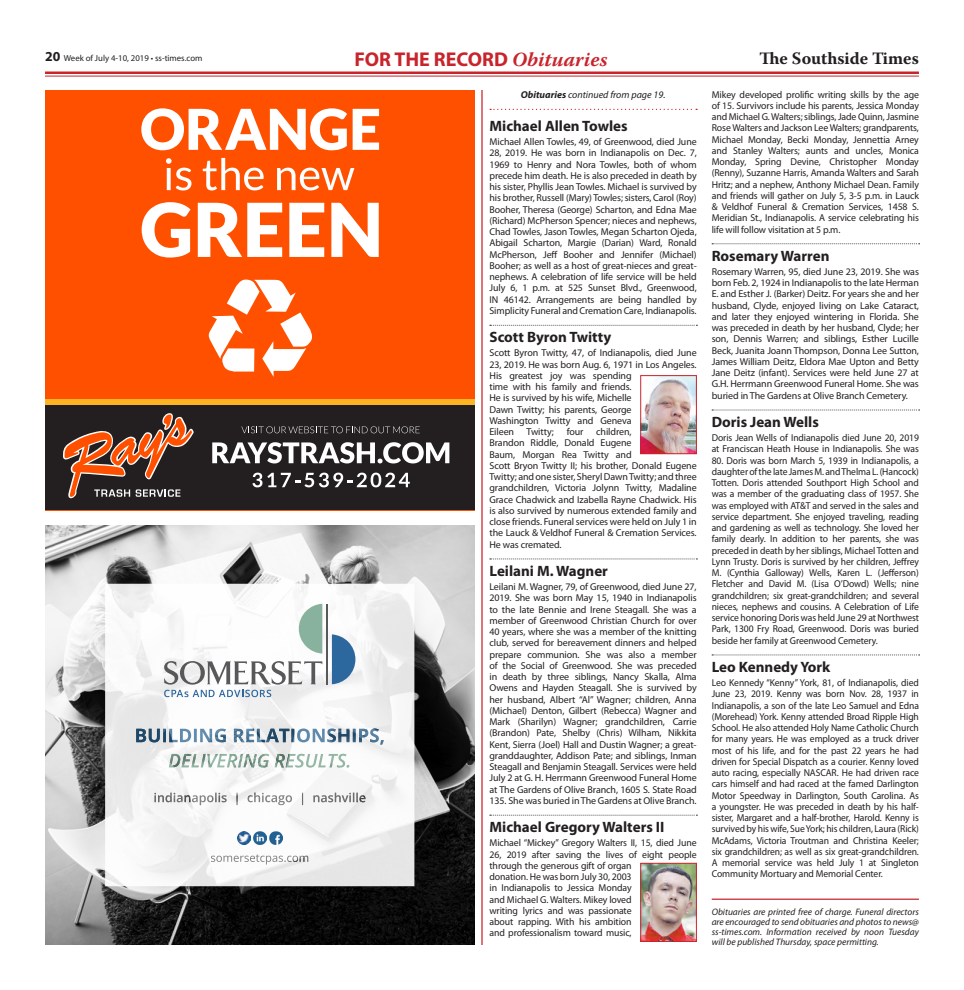
<style>
.page{position:relative;width:964px;height:990px;background:#fff}
.page>*{position:absolute;margin:0;border:0;box-sizing:border-box;transform-origin:0 0}
.Briefs{font:700 20px "Myriad Pro";color:#c8242b}
.t1{font:700 17.38px "Warnock Pro";color:#231f20}
.Obits_Headline{font:700 15px "Myriad Pro";color:#231f20}
.Obits_Copy{font:10px/11.2px "Myriad Pro";letter-spacing:-.01em;color:#231f20;text-align:justify}
.Obits_Copy-2{font:10px/11.2px "Myriad Pro";letter-spacing:-.01em;color:#231f20;text-align:justify;scale:.96 1}
.Captions_for_Photos{font:italic 10px "Myriad Pro";color:#231f20}
.Captions_for_Photos-2{font:italic 9.38px/10px "Myriad Pro";color:#231f20;text-align:justify}
.t2{font:8.75px "Myriad Pro";color:#231f20}
.s1{font-family:"Warnock Pro";font-style:italic}
.s2{font-weight:700}
.s3{font-weight:700;font-size:13.75px}
</style>
<div class="page">
<svg style="left:489px;top:325px;width:208px;height:1px"></svg>
<svg style="left:489px;top:559px;width:208px;height:1px"></svg>
<svg style="left:489px;top:815px;width:208px;height:1px"></svg>
<svg style="left:711px;top:243px;width:208px;height:1px"></svg>
<svg style="left:711px;top:410px;width:208px;height:1px"></svg>
<svg style="left:711px;top:655px;width:208px;height:1px"></svg>
<img style="left:642px;top:865px;width:52px;height:75px">
<div style="left:640px;top:863px;width:56px;height:79px;border:1px solid #c8242b"></div>
<img style="left:642px;top:377px;width:52px;height:75px">
<div style="left:640px;top:375px;width:56px;height:79px;border:1px solid #c8242b"></div>
<hr style="left:481px;top:90px;width:1px;height:855px;background:#c8242b">
<hr style="left:711px;top:899px;width:207px;height:1px;background:#c8242b">
<hr style="left:45px;top:72px;width:873px;height:2px;background:#c8242b">
<hr style="left:45px;top:76px;width:873px;height:1px;background:#c8242b">
<svg style="left:490px;top:109px;width:206px;height:1px"></svg>
<div style="left:45px;top:90px;width:429px;height:420px;background:#ff5000"></div>
<div style="left:45px;top:404px;width:429px;height:106px;background:#231f20"></div>
<svg style="left:208px;top:280px;width:104px;height:97px"></svg>
<svg style="left:141px;top:108px;width:238px;height:42px"></svg>
<svg style="left:166px;top:158px;width:25px;height:32px"></svg>
<svg style="left:203px;top:158px;width:60px;height:32px"></svg>
<svg style="left:277px;top:168px;width:77px;height:22px"></svg>
<svg style="left:142px;top:202px;width:48px;height:56px"></svg>
<svg style="left:198px;top:203px;width:84px;height:54px"></svg>
<svg style="left:289px;top:203px;width:35px;height:54px"></svg>
<svg style="left:331px;top:203px;width:47px;height:54px"></svg>
<svg style="left:63px;top:413px;width:131px;height:86px"></svg>
<svg style="left:241px;top:426px;width:178px;height:7px"></svg>
<svg style="left:212px;top:442px;width:237px;height:21px"></svg>
<svg style="left:252px;top:473px;width:157px;height:14px"></svg>
<div style="left:45px;top:399px;width:429px;height:5px;background:#fcb423"></div>
<img style="left:45px;top:525px;width:429px;height:420px">
<svg style="left:105px;top:584px;width:309px;height:302px"></svg>
<svg style="left:299px;top:604px;width:23px;height:50px"></svg>
<svg style="left:332px;top:634px;width:23px;height:50px"></svg>
<hr style="left:326px;top:604px;width:1px;height:80px;background:#57585a">
<svg style="left:164px;top:661px;width:158px;height:36px"></svg>
<svg style="left:136px;top:729px;width:247px;height:16px"></svg>
<svg style="left:169px;top:754px;width:180px;height:14px"></svg>
<svg style="left:154px;top:793px;width:211px;height:12px"></svg>
<svg style="left:237px;top:831px;width:45px;height:13px"></svg>
<svg style="left:211px;top:854px;width:97px;height:11px"></svg>
<p class="Briefs" style="left:354px;top:46px;width:254px">FOR THE RECORD <span class="s1">Obituaries</span></p>
<p class="Captions_for_Photos" style="left:520px;top:88px;width:146px"><span class="s2">Obituaries</span> continued from page 19.</p>
<p class="t2" style="left:45px;top:53px;width:159px"><span class="s3">20</span> Week of July 4-10, 2019 • ss-times.com</p>
<h2 class="t1" style="left:759px;top:48px;width:161px">The Southside Times</h2>
<p class="Obits_Copy" style="left:711px;top:88px;width:209px">Mikey developed prolific writing skills by the age of 15. Survivors include his parents, Jessica Monday and Michael G. Walters; siblings, Jade Quinn, Jasmine Rose Walters and Jackson Lee Walters; grandparents, Michael Monday, Becki Monday, Jennettia Arney and Stanley Walters; aunts and uncles, Monica Monday, Spring Devine, Christopher Monday (Renny), Suzanne Harris, Amanda Walters and Sarah Hritz; and a nephew, Anthony Michael Dean. Family and friends will gather on July 5, 3-5 p.m. in Lauck &amp; Veldhof Funeral &amp; Cremation Services, 1458 S.<br>Meridian St., Indianapolis. A service celebrating his life will follow visitation at 5 p.m.</p>
<p class="Obits_Headline" style="left:711px;top:246px;width:119px">Rosemary Warren</p>
<p class="Obits_Copy" style="left:711px;top:266px;width:209px">Rosemary Warren, 95, died June 23, 2019. She was born Feb. 2, 1924 in Indianapolis to the late Herman E. and Esther J. (Barker) Deitz. For years she and her husband, Clyde, enjoyed living on Lake Cataract, and later they enjoyed wintering in Florida. She was preceded in death by her husband, Clyde; her son, Dennis Warren; and siblings, Esther Lucille Beck, Juanita Joann Thompson, Donna Lee Sutton, James William Deitz, Eldora Mae Upton and Betty Jane Deitz (infant). Services were held June 27 at G.H. Herrmann Greenwood Funeral Home. She was buried in The Gardens at Olive Branch Cemetery.</p>
<p class="Obits_Headline" style="left:711px;top:412px;width:109px">Doris Jean Wells</p>
<p class="Obits_Copy-2" style="left:711px;top:432px;width:217px">Doris Jean Wells of Indianapolis died June 20, 2019 at Franciscan Heath House in Indianapolis. She was</p>
<p class="Obits_Copy-2" style="left:711px;top:455px;width:217px">80. Doris was born March 5, 1939 in Indianapolis, a daughter of the late James M. and Thelma L. (Hancock)<br>Totten. Doris attended Southport High School and was a member of the graduating class of 1957. She was employed with AT&amp;T and served in the sales and service department. She enjoyed traveling, reading and gardening as well as technology. She loved her family dearly. In addition to her parents, she was preceded in death by her siblings, Michael Totten and Lynn Trusty. Doris is survived by her children, Jeffrey M. (Cynthia Galloway) Wells, Karen L. (Jefferson)<br>Fletcher and David M. (Lisa O’Dowd) Wells; nine grandchildren; six great-grandchildren; and several nieces, nephews and cousins. A Celebration of Life service honoring Doris was held June 29 at Northwest Park, 1300 Fry Road, Greenwood. Doris was buried beside her family at Greenwood Cemetery.</p>
<p class="Obits_Headline" style="left:711px;top:657px;width:120px">Leo Kennedy York</p>
<p class="Obits_Copy-2" style="left:711px;top:677px;width:217px">Leo Kennedy “Kenny” York, 81, of Indianapolis, died June 23, 2019. Kenny was born Nov. 28, 1937 in Indianapolis, a son of the late Leo Samuel and Edna (Morehead) York. Kenny attended Broad Ripple High School. He also attended Holy Name Catholic Church for many years. He was employed as a truck driver most of his life, and for the past 22 years he had driven for Special Dispatch as a courier. Kenny loved auto racing, especially NASCAR. He had driven race cars himself and had raced at the famed Darlington Motor Speedway in Darlington, South Carolina. As a youngster. He was preceded in death by his half&shy;sister, Margaret and a half-brother, Harold. Kenny is survived by his wife, Sue York; his children, Laura (Rick)<br>McAdams, Victoria Troutman and Christina Keeler; six grandchildren; as well as six great-grandchildren.<br>A memorial service was held July 1 at Singleton Community Mortuary and Memorial Center.</p>
<p class="Captions_for_Photos-2" style="left:711px;top:907px;width:208px">Obituaries are printed free of charge. Funeral directors are encouraged to send obituaries and photos to news@ ss-times.com. Information received by noon Tuesday will be published Thursday, space permitting.</p>
<p class="Obits_Headline" style="left:489px;top:116px;width:140px">Michael Allen Towles</p>
<p class="Obits_Copy" style="left:489px;top:136px;width:209px">Michael Allen Towles, 49, of Greenwood, died June 28, 2019. He was born in Indianapolis on Dec. 7, 1969 to Henry and Nora Towles, both of whom precede him death. He is also preceded in death by his sister, Phyllis Jean Towles. Michael is survived by his brother, Russell (Mary) Towles; sisters, Carol (Roy)<br>Booher, Theresa (George) Scharton, and Edna Mae (Richard) McPherson Spencer; nieces and nephews, Chad Towles, Jason Towles, Megan Scharton Ojeda, Abigail Scharton, Margie (Darian) Ward, Ronald McPherson, Jeff Booher and Jennifer (Michael)<br>Booher; as well as a host of great-nieces and great&shy;nephews. A celebration of life service will be held July 6, 1 p.m. at 525 Sunset Blvd., Greenwood, IN 46142. Arrangements are being handled by Simplicity Funeral and Cremation Care, Indianapolis.</p>
<p class="Obits_Headline" style="left:489px;top:328px;width:123px">Scott Byron Twitty</p>
<p class="Obits_Copy" style="left:489px;top:347px;width:208px;text-align:left">Scott Byron Twitty, 47, of Indianapolis, died June 23, 2019. He was born Aug. 6, 1971 in Los Angeles.<br>His greatest joy was spending<br>time with his family and friends.<br>He is survived by his wife, Michelle<br>Dawn Twitty; his parents, George<br>Washington Twitty and Geneva<br>Eileen Twitty;</p>
<p class="Obits_Copy" style="left:566px;top:426px;width:18px">four</p>
<p class="Obits_Copy" style="left:489px;top:426px;width:209px;text-align:left;text-indent:107px">children,<br>Brandon Riddle, Donald Eugene<br>Baum, Morgan Rea Twitty and<br>Scott Bryon Twitty II; his brother, Donald Eugene Twitty; and one sister, Sheryl Dawn Twitty; and three grandchildren, Victoria Jolynn Twitty, Madaline Grace Chadwick and Izabella Rayne Chadwick. His is also survived by numerous extended family and close friends. Funeral services were held on July 1 in the Lauck &amp; Veldhof Funeral &amp; Cremation Services.<br>He was cremated.</p>
<p class="Obits_Headline" style="left:489px;top:561px;width:120px">Leilani M. Wagner</p>
<p class="Obits_Copy" style="left:489px;top:581px;width:209px">Leilani M. Wagner, 79, of Greenwood, died June 27, 2019. She was born May 15, 1940 in Indianapolis to the late Bennie and Irene Steagall. She was a member of Greenwood Christian Church for over 40 years, where she was a member of the knitting club, served for bereavement dinners and helped prepare communion. She was also a member of the Social of Greenwood. She was preceded in death by three siblings, Nancy Skalla, Alma Owens and Hayden Steagall. She is survived by her husband, Albert “Al” Wagner; children, Anna (Michael) Denton, Gilbert (Rebecca) Wagner and Mark (Sharilyn) Wagner; grandchildren, Carrie (Brandon) Pate, Shelby (Chris) Wilham, Nikkita Kent, Sierra (Joel) Hall and Dustin Wagner; a great&shy;granddaughter, Addison Pate; and siblings, Inman Steagall and Benjamin Steagall. Services were held July 2 at G. H. Herrmann Greenwood Funeral Home at The Gardens of Olive Branch, 1605 S. State Road 135. She was buried in The Gardens at Olive Branch.</p>
<p class="Obits_Headline" style="left:489px;top:818px;width:176px">Michael Gregory Walters II</p>
<p class="Obits_Copy" style="left:489px;top:837px;width:209px;text-align:left">Michael “Mickey” Gregory Walters II, 15, died June 26, 2019 after saving the lives of eight people through the generous gift of organ<br>donation. He was born July 30, 2003<br>in Indianapolis to Jessica Monday<br>and Michael G. Walters. Mikey loved<br>writing lyrics and was passionate<br>about rapping. With his ambition<br>and professionalism toward music,</p>
</div>
